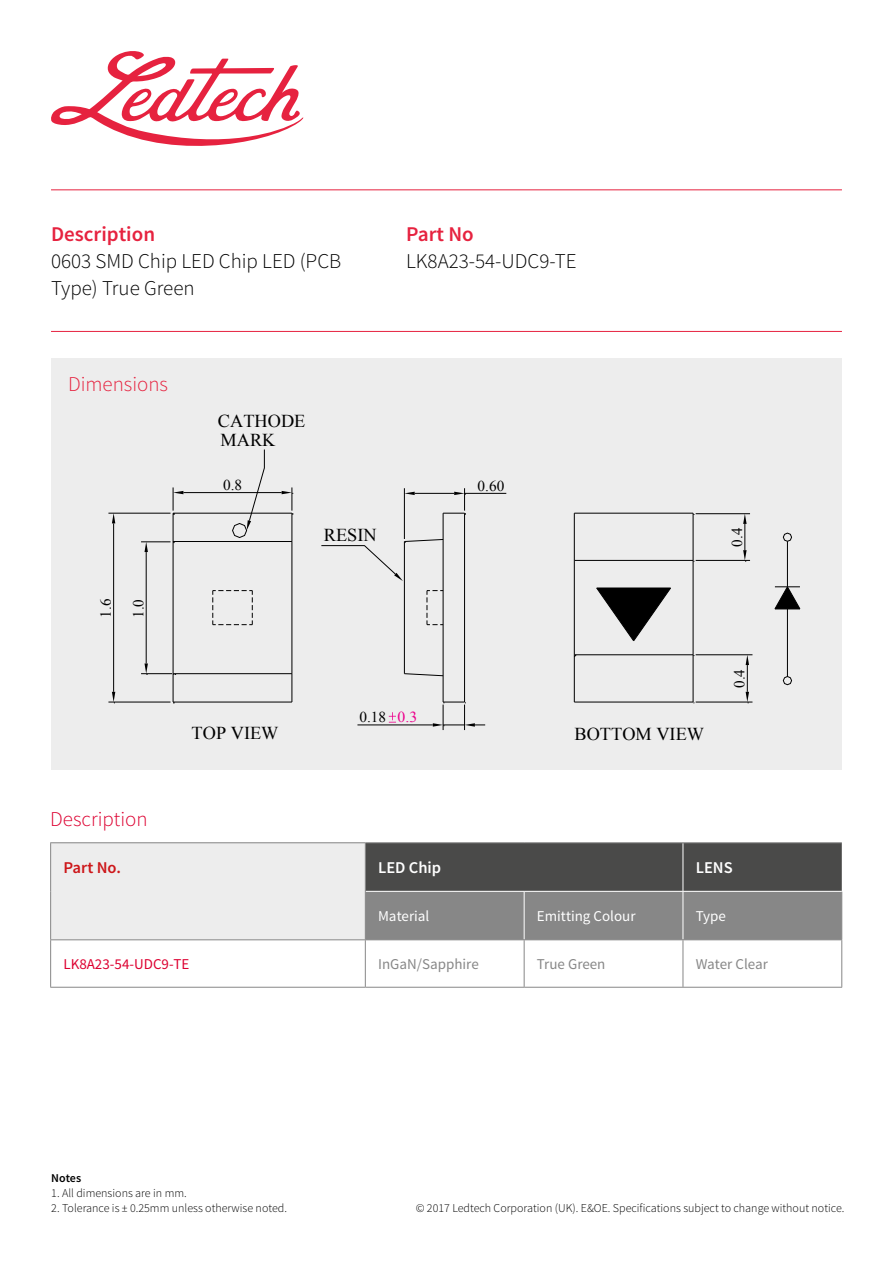
<style>
.page{position:relative;width:893px;height:1263px;background:#fff}
.page>*{position:absolute;margin:0;border:0;box-sizing:border-box;transform-origin:0 0}
.t1{font:300 21px/27px "Source Sans Pro";color:#000}
.t2{font:600 21px "Source Sans Pro";color:#e6223f}
.t3{font:300 21px "Source Sans Pro";color:#dd0031}
.t4{font:300 21px "Source Sans Pro";color:#e6223f}
.t5{font:18.15px "Times New Roman";color:#000}
.t6{font:600 16.5px "Source Sans Pro";color:#fff}
.t7{font:600 16.5px "Source Sans Pro";color:#cd171a}
.t8{font:15.3px/32.5px "Times New Roman";color:#000}
.t9{font:15.3px "Times New Roman";color:#ec008c;scale:1.04 1}
.t10{font:15.15px "Times New Roman";color:#000}
.t11{font:15px "Source Sans Pro";color:#878787}
.t12{font:15px "Source Sans Pro";color:#fff}
.t13{font:15px "Source Sans Pro";color:#dd0031}
.t14{font:300 12px "Source Sans Pro";color:#000}
.t15{font:600 12px "Source Sans Pro";color:#000}
</style>
<div class="page">
<div style="left:51px;top:358px;width:791px;height:412px;background:#ededed"></div>
<svg style="left:51px;top:51px;width:252px;height:95px"></svg>
<hr style="left:51px;top:190px;width:791px;height:1px;background:#e6223f">
<hr style="left:51px;top:331px;width:791px;height:1px;background:#e6223f">
<div style="left:51px;top:843px;width:314px;height:97px;background:#ededed"></div>
<svg style="left:366px;top:843px;width:476px;height:96px;background:#696968"></svg>
<hr style="left:524px;top:892px;width:1px;height:47px;background:#fff">
<hr style="left:683px;top:892px;width:1px;height:47px;background:#fff">
<hr style="left:50px;top:940px;width:1px;height:47px;background:#878787">
<hr style="left:50px;top:987px;width:315px;height:1px;background:#878787">
<hr style="left:365px;top:939px;width:159px;height:1px;background:#878787">
<hr style="left:365px;top:940px;width:1px;height:47px;background:#878787">
<hr style="left:524px;top:939px;width:159px;height:1px;background:#878787">
<hr style="left:524px;top:940px;width:1px;height:47px;background:#878787">
<hr style="left:683px;top:939px;width:159px;height:1px;background:#878787">
<hr style="left:683px;top:940px;width:1px;height:47px;background:#878787">
<hr style="left:841px;top:940px;width:1px;height:47px;background:#878787">
<hr style="left:365px;top:987px;width:159px;height:1px;background:#878787">
<hr style="left:524px;top:987px;width:159px;height:1px;background:#878787">
<hr style="left:683px;top:987px;width:159px;height:1px;background:#878787">
<hr style="left:683px;top:843px;width:1px;height:48px;background:#fff">
<hr style="left:366px;top:891px;width:158px;height:1px;background:#fff">
<hr style="left:524px;top:891px;width:159px;height:1px;background:#fff">
<hr style="left:683px;top:891px;width:159px;height:1px;background:#fff">
<hr style="left:50px;top:842px;width:315px;height:1px;background:#878787">
<hr style="left:50px;top:843px;width:1px;height:48px;background:#878787">
<hr style="left:365px;top:843px;width:1px;height:48px;background:#878787">
<hr style="left:50px;top:891px;width:1px;height:48px;background:#878787">
<hr style="left:365px;top:891px;width:1px;height:48px;background:#878787">
<hr style="left:50px;top:939px;width:315px;height:1px;background:#878787">
<hr style="left:365px;top:842px;width:159px;height:1px;background:#878787">
<hr style="left:524px;top:842px;width:159px;height:1px;background:#878787">
<hr style="left:683px;top:842px;width:159px;height:1px;background:#878787">
<hr style="left:841px;top:892px;width:1px;height:47px;background:#878787">
<hr style="left:574px;top:654px;width:119px;height:1px;background:#000">
<hr style="left:574px;top:560px;width:119px;height:1px;background:#000">
<hr style="left:173px;top:541px;width:119px;height:1px;background:#000">
<hr style="left:173px;top:673px;width:119px;height:1px;background:#000">
<hr style="left:173px;top:513px;width:1px;height:161px;background:#000">
<hr style="left:464px;top:513px;width:1px;height:189px;background:#000">
<hr style="left:404px;top:541px;width:1px;height:133px;background:#000">
<hr style="left:574px;top:560px;width:1px;height:95px;background:#000">
<hr style="left:292px;top:541px;width:1px;height:133px;background:#000">
<svg style="left:292px;top:674px;width:1px;height:28px"></svg>
<hr style="left:574px;top:655px;width:1px;height:47px;background:#000">
<hr style="left:574px;top:513px;width:1px;height:47px;background:#000">
<hr style="left:693px;top:560px;width:1px;height:95px;background:#000">
<hr style="left:693px;top:655px;width:1px;height:47px;background:#000">
<hr style="left:693px;top:513px;width:1px;height:47px;background:#000">
<hr style="left:696px;top:513px;width:54px;height:1px;background:#000">
<hr style="left:696px;top:560px;width:54px;height:1px;background:#000">
<svg style="left:743px;top:514px;width:4px;height:48px"></svg>
<hr style="left:696px;top:654px;width:56px;height:1px;background:#000">
<hr style="left:696px;top:702px;width:56px;height:1px;background:#000">
<svg style="left:746px;top:655px;width:3px;height:48px"></svg>
<hr style="left:141px;top:542px;width:30px;height:1px;background:#000">
<hr style="left:141px;top:673px;width:31px;height:1px;background:#000">
<hr style="left:146px;top:552px;width:1px;height:111px;background:#000">
<svg style="left:144px;top:542px;width:4px;height:10px"></svg>
<svg style="left:144px;top:663px;width:4px;height:12px"></svg>
<hr style="left:108px;top:513px;width:63px;height:1px;background:#000">
<hr style="left:108px;top:702px;width:63px;height:1px;background:#000">
<hr style="left:113px;top:523px;width:1px;height:169px;background:#000">
<svg style="left:112px;top:513px;width:3px;height:10px"></svg>
<svg style="left:173px;top:674px;width:4px;height:28px"></svg>
<svg style="left:112px;top:692px;width:3px;height:11px"></svg>
<hr style="left:443px;top:513px;width:1px;height:189px;background:#000">
<hr style="left:357px;top:725px;width:76px;height:1px;background:#000">
<svg style="left:433px;top:702px;width:52px;height:28px"></svg>
<hr style="left:404px;top:488px;width:1px;height:51px;background:#000">
<hr style="left:415px;top:493px;width:39px;height:1px;background:#000">
<hr style="left:465px;top:493px;width:41px;height:1px;background:#000">
<svg style="left:404px;top:492px;width:11px;height:3px"></svg>
<svg style="left:443px;top:488px;width:23px;height:27px"></svg>
<svg style="left:321px;top:539px;width:122px;height:42px"></svg>
<svg style="left:213px;top:590px;width:40px;height:35px"></svg>
<hr style="left:173px;top:513px;width:119px;height:1px;background:#000">
<hr style="left:173px;top:702px;width:119px;height:1px;background:#000">
<svg style="left:427px;top:590px;width:16px;height:35px"></svg>
<hr style="left:574px;top:513px;width:119px;height:1px;background:#000">
<hr style="left:574px;top:702px;width:119px;height:1px;background:#000">
<svg style="left:596px;top:588px;width:75px;height:53px"></svg>
<svg style="left:404px;top:673px;width:39px;height:3px"></svg>
<hr style="left:787px;top:541px;width:1px;height:46px;background:#000">
<hr style="left:787px;top:609px;width:1px;height:67px;background:#000">
<svg style="left:774px;top:586px;width:26px;height:24px"></svg>
<svg style="left:783px;top:533px;width:9px;height:9px"></svg>
<svg style="left:783px;top:676px;width:9px;height:9px"></svg>
<svg style="left:232px;top:449px;width:33px;height:89px"></svg>
<hr style="left:183px;top:492px;width:99px;height:1px;background:#000">
<svg style="left:173px;top:487px;width:10px;height:28px"></svg>
<svg style="left:282px;top:487px;width:12px;height:54px"></svg>
<svg style="left:389px;top:712px;width:7px;height:10px"></svg>
<h1 class="t2" style="left:51px;top:221px;width:106px">Description</h1>
<h1 class="t1" style="left:51px;top:248px;width:292px">0603 SMD Chip LED Chip LED (PCB<br>Type) True Green</h1>
<h1 class="t2" style="left:406px;top:221px;width:69px">Part No</h1>
<h1 class="t1" style="left:406px;top:248px;width:172px">LK8A23-54-UDC9-TE</h1>
<h1 class="t4" style="left:68px;top:371px;width:102px">Dimensions</h1>
<p class="t8" style="left:89px;top:618px;width:21px;rotate:-90deg">1.6<br>1.0</p>
<h2 class="t5" style="left:218px;top:409px;width:89px">CATHODE</h2>
<h2 class="t5" style="left:221px;top:428px;width:56px">MARK</h2>
<p class="t10" style="left:223px;top:475px;width:21px">0.8</p>
<h2 class="t5" style="left:324px;top:522px;width:54px">RESIN</h2>
<p class="t10" style="left:478px;top:475px;width:28px">0.60</p>
<p class="t10" style="left:359px;top:707px;width:28px">0.18</p>
<p class="t9" style="left:398px;top:706px;width:21px">0.3</p>
<h2 class="t5" style="left:192px;top:721px;width:88px">TOP VIEW</h2>
<h2 class="t5" style="left:574px;top:722px;width:131px">BOTTOM VIEW</h2>
<p class="t8" style="left:720px;top:546px;width:20px;rotate:-90deg">0.4</p>
<p class="t8" style="left:723px;top:688px;width:20px;rotate:-90deg">0.4</p>
<h1 class="t3" style="left:50px;top:806px;width:99px">Description</h1>
<h3 class="t7" style="left:63px;top:857px;width:59px">Part No.</h3>
<h3 class="t6" style="left:378px;top:857px;width:65px">LED Chip</h3>
<h3 class="t6" style="left:696px;top:857px;width:38px">LENS</h3>
<p class="t12" style="left:378px;top:906px;width:53px">Material</p>
<p class="t12" style="left:537px;top:906px;width:100px">Emitting Colour</p>
<p class="t12" style="left:696px;top:906px;width:32px">Type</p>
<p class="t13" style="left:63px;top:955px;width:127px">LK8A23-54-UDC9-TE</p>
<p class="t11" style="left:378px;top:955px;width:102px">InGaN/Sapphire</p>
<p class="t11" style="left:537px;top:955px;width:70px">True Green</p>
<p class="t11" style="left:696px;top:955px;width:74px">Water Clear</p>
<p class="t15" style="left:51px;top:1170px;width:31px">Notes</p>
<p class="t14" style="left:51px;top:1186px;width:137px">1. All dimensions are in mm.</p>
<p class="t14" style="left:51px;top:1201px;width:237px">2. Tolerance is ± 0.25mm unless otherwise noted.</p>
<p class="t14" style="left:416px;top:1200px;width:430px">© 2017 Ledtech Corporation (UK). E&amp;OE. Specifications subject to change without notice.</p>
</div>
